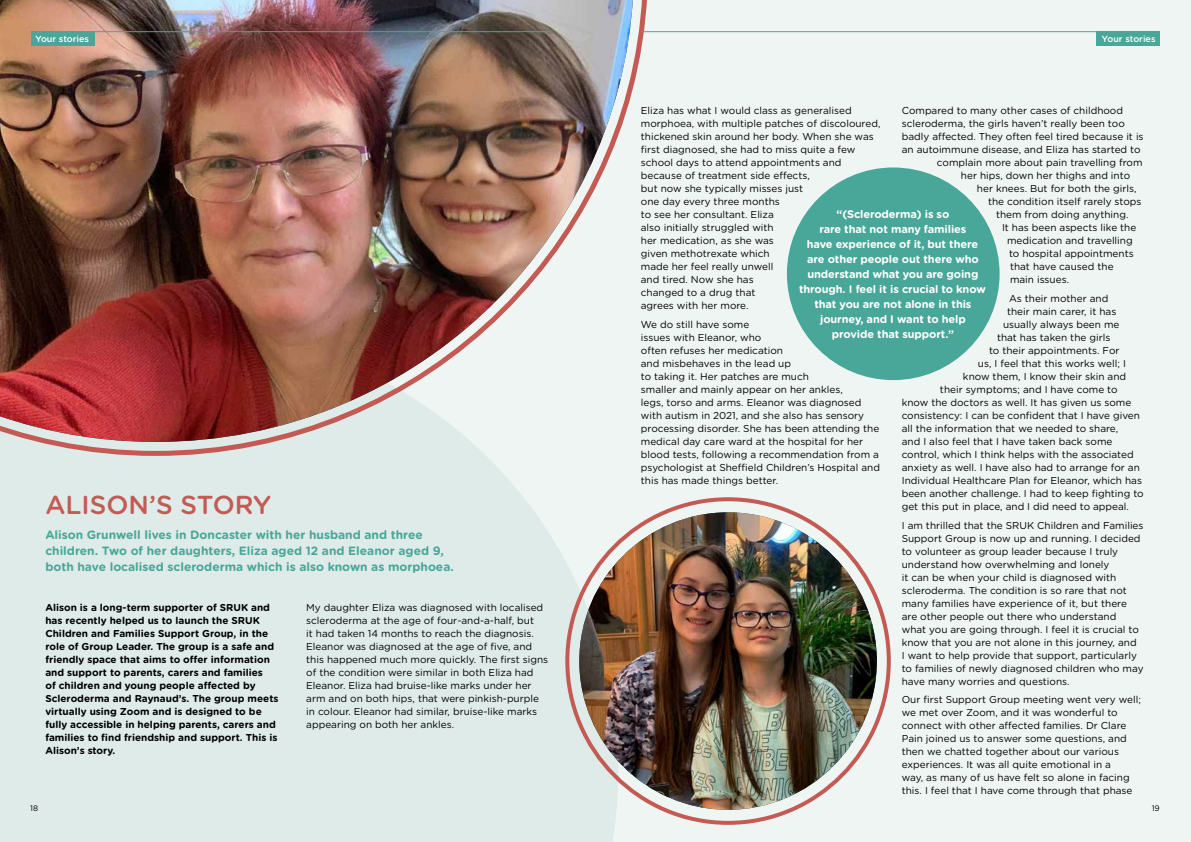
<style>
.page{position:relative;width:1191px;height:842px;background:#eff5f3}
.page>*{position:absolute;margin:0;border:0;box-sizing:border-box;transform-origin:0 0}
.t1{font:500 26px "Gotham Rounded";color:#c35a54}
.t2{font:700 12px/16px "Gotham Rounded";color:#48a798}
.t3{font:700 11px/15px "Gotham Rounded";letter-spacing:-.01em;color:#fff;text-align:center}
.t4{font:10px/13px "Gotham Rounded";color:#000}
.t5{font:700 10px/13px "Gotham Rounded";color:#000}
.t6{font:500 9px "Gotham Rounded";color:#fff}
.t7{font:8px "Gotham Rounded";color:#000}
</style>
<div class="page">
<div style="left:0;top:456px;width:618px;height:386px;background:#deebe8"></div>
<svg style="left:0;top:0;width:648px;height:456px"></svg>
<div style="left:1096px;top:31px;width:63px;height:15px;background:#48a798"></div>
<hr style="left:641px;top:31px;width:518px;height:1px;background:#48a798">
<div style="left:787px;top:167px;width:212px;height:213px;background:#48a798;border-radius:50%"></div>
<img style="left:0;top:0;width:633px;height:442px">
<img style="left:579px;top:512px;width:298px;height:298px;border-radius:149px">
<hr style="left:31px;top:31px;width:519px;height:1px;background:#48a798">
<div style="left:31px;top:31px;width:64px;height:15px;background:#48a798"></div>
<p class="t6" style="left:35px;top:32px;width:55px">Your stories</p>
<h1 class="t1" style="left:45px;top:487px;width:227px">ALISON’S STORY</h1>
<p class="t2" style="left:45px;top:526px;width:410px">Alison Grunwell lives in Doncaster with her husband and three children. Two of her daughters, Eliza aged 12 and Eleanor aged 9, both have localised scleroderma which is also known as morphoea.</p>
<p class="t5" style="left:45px;top:600px;width:235px">Alison is a long-term supporter of SRUK and has recently helped us to launch the SRUK Children and Families Support Group, in the role of Group Leader. The group is a safe and friendly space that aims to offer information and support to parents, carers and families<br>of children and young people affected by Scleroderma and Raynaud’s. The group meets virtually using Zoom and is designed to be fully accessible in helping parents, carers and families to find friendship and support. This is Alison’s story.</p>
<p class="t4" style="left:306px;top:600px;width:243px">My daughter Eliza was diagnosed with localised scleroderma at the age of four-and-a-half, but<br>it had taken 14 months to reach the diagnosis.<br>Eleanor was diagnosed at the age of five, and this happened much more quickly. The first signs of the condition were similar in both Eliza had Eleanor. Eliza had bruise-like marks under her arm and on both hips, that were pinkish-purple in colour. Eleanor had similar, bruise-like marks appearing on both her ankles.</p>
<p class="t6" style="left:1102px;top:32px;width:55px">Your stories</p>
<p class="t4" style="left:901px;top:104px;width:223px">Compared to many other cases of childhood</p>
<p class="t4" style="left:901px;top:117px;width:224px">scleroderma, the girls haven’t really been too</p>
<p class="t4" style="left:901px;top:130px;width:243px">badly affected. They often feel tired because it is</p>
<p class="t4" style="left:901px;top:143px;width:240px">an autoimmune disease, and Eliza has started to</p>
<p class="t4" style="left:937px;top:156px;width:207px">complain more about pain travelling from</p>
<p class="t4" style="left:961px;top:169px;width:171px">her hips, down her thighs and into</p>
<p class="t4" style="left:977px;top:182px;width:161px">her knees. But for both the girls,</p>
<p class="t4" style="left:988px;top:195px;width:155px">the condition itself rarely stops</p>
<p class="t4" style="left:996px;top:208px;width:134px">them from doing anything.</p>
<p class="t4" style="left:1002px;top:221px;width:136px">It has been aspects like the</p>
<p class="t4" style="left:1007px;top:234px;width:127px">medication and travelling</p>
<p class="t4" style="left:1009px;top:247px;width:126px">to hospital appointments</p>
<p class="t4" style="left:1010px;top:260px;width:105px">that have caused the</p>
<p class="t4" style="left:1010px;top:273px;width:61px">main issues.</p>
<p class="t4" style="left:1009px;top:291px;width:101px">As their mother and</p>
<p class="t4" style="left:1007px;top:304px;width:111px">their main carer, it has</p>
<p class="t4" style="left:1003px;top:317px;width:118px">usually always been me</p>
<p class="t4" style="left:997px;top:330px;width:115px">that has taken the girls</p>
<p class="t4" style="left:989px;top:343px;width:132px">to their appointments. For</p>
<p class="t4" style="left:978px;top:356px;width:149px">us, I feel that this works well; I</p>
<p class="t4" style="left:963px;top:369px;width:165px">know them, I know their skin and</p>
<p class="t4" style="left:940px;top:382px;width:179px">their symptoms; and I have come to</p>
<p class="t4" style="left:901px;top:395px;width:231px">know the doctors as well. It has given us some</p>
<p class="t4" style="left:901px;top:408px;width:240px">consistency: I can be confident that I have given</p>
<p class="t4" style="left:901px;top:421px;width:218px">all the information that we needed to share,</p>
<p class="t4" style="left:901px;top:434px;width:212px">and I also feel that I have taken back some</p>
<p class="t4" style="left:901px;top:447px;width:233px">control, which I think helps with the associated</p>
<p class="t4" style="left:901px;top:460px;width:240px">anxiety as well. I have also had to arrange for an</p>
<p class="t4" style="left:901px;top:473px;width:242px">Individual Healthcare Plan for Eleanor, which has</p>
<p class="t4" style="left:901px;top:486px;width:243px">been another challenge. I had to keep fighting to</p>
<p class="t4" style="left:901px;top:499px;width:229px">get this put in place, and I did need to appeal.</p>
<p class="t4" style="left:901px;top:518px;width:243px">I am thrilled that the SRUK Children and Families Support Group is now up and running. I decided to volunteer as group leader because I truly understand how overwhelming and lonely<br>it can be when your child is diagnosed with scleroderma. The condition is so rare that not many families have experience of it, but there are other people out there who understand<br>what you are going through. I feel it is crucial to know that you are not alone in this journey, and<br>I want to help provide that support, particularly to families of newly diagnosed children who may have many worries and questions.</p>
<p class="t4" style="left:901px;top:693px;width:241px">Our first Support Group meeting went very well; we met over Zoom, and it was wonderful to connect with other affected families. Dr Clare Pain joined us to answer some questions, and then we chatted together about our various experiences. It was all quite emotional in a<br>way, as many of us have felt so alone in facing this. I feel that I have come through that phase</p>
<p class="t4" style="left:641px;top:104px;width:241px">Eliza has what I would class as generalised morphoea, with multiple patches of discoloured, thickened skin around her body. When she was first diagnosed, she had to miss quite a few school days to attend appointments and because of treatment side effects,<br>but now she typically misses just<br>one day every three months<br>to see her consultant. Eliza<br>also initially struggled with<br>her medication, as she was<br>given methotrexate which<br>made her feel really unwell<br>and tired. Now she has<br>changed to a drug that<br>agrees with her more.</p>
<p class="t4" style="left:641px;top:317px;width:241px">We do still have some<br>issues with Eleanor, who<br>often refuses her medication<br>and misbehaves in the lead up<br>to taking it. Her patches are much<br>smaller and mainly appear on her ankles,<br>legs, torso and arms. Eleanor was diagnosed with autism in 2021, and she also has sensory processing disorder. She has been attending the medical day care ward at the hospital for her blood tests, following a recommendation from a psychologist at Sheffield Children’s Hospital and this has made things better.</p>
<p class="t3" style="left:799px;top:206px;width:188px">“(Scleroderma) is so<br>rare that not many families<br>have experience of it, but there are other people out there who understand what you are going through. I feel it is crucial to know that you are not alone in this journey, and I want to help provide that support.”</p>
<p class="t7" style="left:30px;top:802px;width:9px">18</p>
<p class="t7" style="left:1151px;top:802px;width:10px">19</p>
</div>
